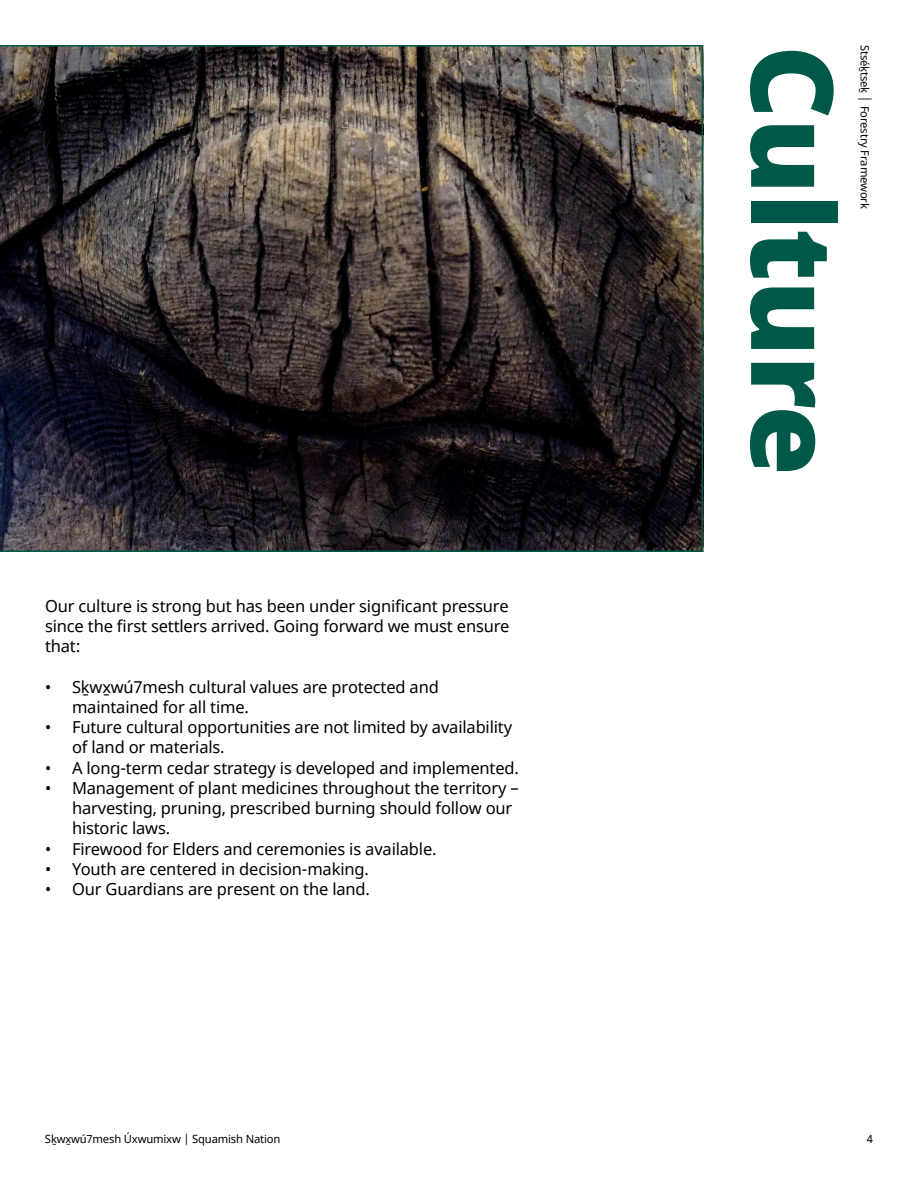
<style>
.page{position:relative;width:918px;height:1188px;background:#fff}
.page>*{position:absolute;margin:0;border:0;box-sizing:border-box;transform-origin:0 0}
.t1{font:900 114px "Noto Sans";letter-spacing:-.01em;color:#005849}
.t2{font:16.5px/20.2px "Noto Sans";letter-spacing:-.01em;color:#000}
.t3{font:11.25px "Noto Sans";letter-spacing:-.015em;color:#000}
</style>
<div class="page">
<svg style="left:0;top:45px;width:704px;height:507px;background:#363030"></svg>
<p class="t2" style="left:45px;top:596px;width:466px;text-align:justify">Our culture is strong but has been under significant pressure since the first settlers arrived. Going forward we must ensure that:</p>
<p class="t2" style="left:72px;top:677px;width:368px;text-indent:-27px">• Sḵwx̱wú7mesh cultural values are protected and maintained for all time.</p>
<p class="t2" style="left:72px;top:718px;width:442px;text-indent:-27px">• Future cultural opportunities are not limited by availability of land or materials.</p>
<p class="t2" style="left:45px;top:758px;width:475px">• A long-term cedar strategy is developed and implemented.</p>
<p class="t2" style="left:72px;top:778px;width:448px;text-indent:-27px">• Management of plant medicines throughout the territory – harvesting, pruning, prescribed burning should follow our historic laws.</p>
<p class="t2" style="left:45px;top:839px;width:393px">• Firewood for Elders and ceremonies is available.</p>
<p class="t2" style="left:45px;top:859px;width:325px">• Youth are centered in decision-making.</p>
<p class="t2" style="left:45px;top:880px;width:327px">• Our Guardians are present on the land.</p>
<h1 class="t1" style="left:879px;top:45px;width:432px;rotate:90deg">Culture</h1>
<p class="t3" style="left:873px;top:45px;width:165px;rotate:90deg">Stséḵtseḵ │ Forestry Framework</p>
<p class="t3" style="left:45px;top:1131px;width:237px">Sḵwx̱wú7mesh Úxwumixw | Squamish Nation</p>
<p class="t3" style="left:867px;top:1131px;width:8px">4</p>
</div>
